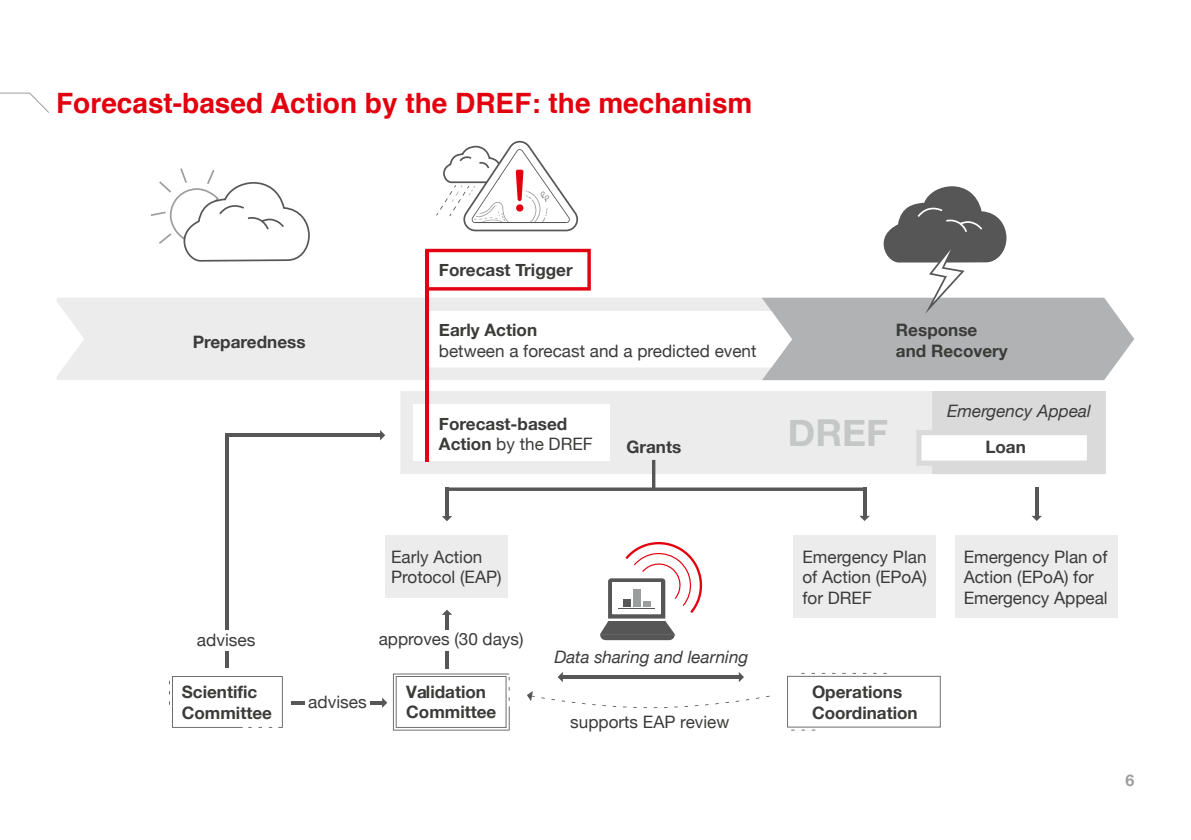
<style>
.page{position:relative;width:1191px;height:840px;background:#fff}
.page>*{position:absolute;margin:0;border:0;box-sizing:border-box;transform-origin:0 0}
.t1{font:700 37px "Helvetica Neue";color:#c5c6c6}
.t2{font:700 28px "Helvetica";color:#e3000f}
.t3{font:17.2px/20.6px "Helvetica Neue";color:#3b3b3a}
.t4{font:700 17.2px/20.6px "Helvetica Neue";color:#3b3b3a}
.t5{font:italic 17.2px "Helvetica Neue";color:#3b3b3a}
.t6{font:700 16px "Helvetica Neue";color:#9c9d9d}
.s1{font-weight:400}
</style>
<div class="page">
<svg style="left:443px;top:610px;width:8px;height:4px"></svg>
<hr style="left:445px;top:613px;width:4px;height:55px;background:#565656">
<svg style="left:0;top:92px;width:49px;height:21px"></svg>
<div style="left:57px;top:298px;width:368px;height:82px;background:#ececed"></div>
<svg style="left:291px;top:701px;width:91px;height:3px"></svg>
<hr style="left:291px;top:702px;width:92px;height:1px;background:#565656">
<svg style="left:382px;top:697px;width:5px;height:10px"></svg>
<div style="left:400px;top:391px;width:516px;height:83px;background:#ececed"></div>
<svg style="left:916px;top:391px;width:189px;height:83px"></svg>
<div style="left:385px;top:534px;width:123px;height:63px;background:#ececed"></div>
<div style="left:793px;top:534px;width:143px;height:83px;background:#ececed"></div>
<div style="left:955px;top:534px;width:163px;height:83px;background:#ececed"></div>
<svg style="left:557px;top:672px;width:6px;height:10px"></svg>
<svg style="left:739px;top:672px;width:5px;height:10px"></svg>
<svg style="left:600px;top:542px;width:103px;height:97px"></svg>
<div style="left:622px;top:598px;width:8px;height:8px;background:#565656"></div>
<div style="left:633px;top:589px;width:7px;height:17px;background:#9c9d9d"></div>
<div style="left:643px;top:600px;width:7px;height:6px;background:#9c9d9d"></div>
<hr style="left:618px;top:607px;width:37px;height:1px;background:#565656">
<svg style="left:442px;top:516px;width:10px;height:5px"></svg>
<hr style="left:652px;top:459px;width:3px;height:30px;background:#565656">
<hr style="left:560px;top:675px;width:179px;height:3px;background:#565656">
<hr style="left:447px;top:487px;width:418px;height:3px;background:#565656">
<svg style="left:380px;top:430px;width:5px;height:10px"></svg>
<hr style="left:225px;top:433px;width:158px;height:3px;background:#565656">
<div style="left:413px;top:404px;width:196px;height:56px;background:#fff"></div>
<hr style="left:425px;top:250px;width:3px;height:211px;background:#e3000f">
<div style="left:415px;top:629px;width:77px;height:21px;background:#fff"></div>
<div style="left:305px;top:691px;width:64px;height:21px;background:#fff"></div>
<svg style="left:169px;top:676px;width:114px;height:51px"></svg>
<svg style="left:393px;top:673px;width:117px;height:57px"></svg>
<svg style="left:787px;top:672px;width:153px;height:58px"></svg>
<svg style="left:527px;top:691px;width:242px;height:16px"></svg>
<svg style="left:151px;top:168px;width:159px;height:93px"></svg>
<svg style="left:425px;top:141px;width:709px;height:239px"></svg>
<hr style="left:445px;top:487px;width:4px;height:30px;background:#565656">
<hr style="left:225px;top:433px;width:3px;height:235px;background:#565656">
<div style="left:189px;top:629px;width:78px;height:21px;background:#fff"></div>
<svg style="left:859px;top:515px;width:10px;height:5px"></svg>
<hr style="left:863px;top:487px;width:3px;height:30px;background:#565656">
<svg style="left:1032px;top:515px;width:10px;height:5px"></svg>
<hr style="left:1035px;top:487px;width:3px;height:30px;background:#565656">
<h2 class="t2" style="left:56px;top:80px;width:698px">Forecast-based Action by the DREF: the mechanism</h2>
<p class="t4" style="left:193px;top:331px;width:114px">Preparedness</p>
<p class="t4" style="left:439px;top:260px;width:135px">Forecast Trigger</p>
<p class="t4" style="left:439px;top:320px;width:100px">Early Action</p>
<p class="t3" style="left:439px;top:341px;width:319px">between a forecast and a predicted event</p>
<p class="t4" style="left:896px;top:320px;width:113px">Response and Recovery</p>
<p class="t4" style="left:439px;top:413px;width:155px">Forecast-based<br>Action <span class="s1">by the DREF</span></p>
<p class="t4" style="left:626px;top:436px;width:56px">Grants</p>
<h1 class="t1" style="left:788px;top:403px;width:102px">DREF</h1>
<p class="t5" style="left:947px;top:398px;width:145px">Emergency Appeal</p>
<p class="t4" style="left:985px;top:437px;width:42px">Loan</p>
<p class="t3" style="left:197px;top:630px;width:60px">advises</p>
<p class="t4" style="left:182px;top:681px;width:92px">Scientific<br>Committee</p>
<p class="t3" style="left:391px;top:546px;width:112px">Early Action<br>Protocol (EAP)</p>
<p class="t3" style="left:379px;top:629px;width:146px">approves (30 days)</p>
<p class="t3" style="left:308px;top:692px;width:60px">advises</p>
<p class="t4" style="left:406px;top:681px;width:92px">Validation<br>Committee</p>
<p class="t5" style="left:554px;top:643px;width:195px">Data sharing and learning</p>
<p class="t3" style="left:570px;top:712px;width:161px">supports EAP review</p>
<p class="t3" style="left:802px;top:546px;width:126px;text-align:justify">Emergency Plan of Action (EPoA) for DREF</p>
<p class="t3" style="left:963px;top:546px;width:145px">Emergency Plan of<br>Action (EPoA) for<br>Emergency Appeal</p>
<p class="t4" style="left:812px;top:681px;width:107px">Operations<br>Coordination</p>
<p class="t6" style="left:1125px;top:767px;width:10px">6</p>
</div>
